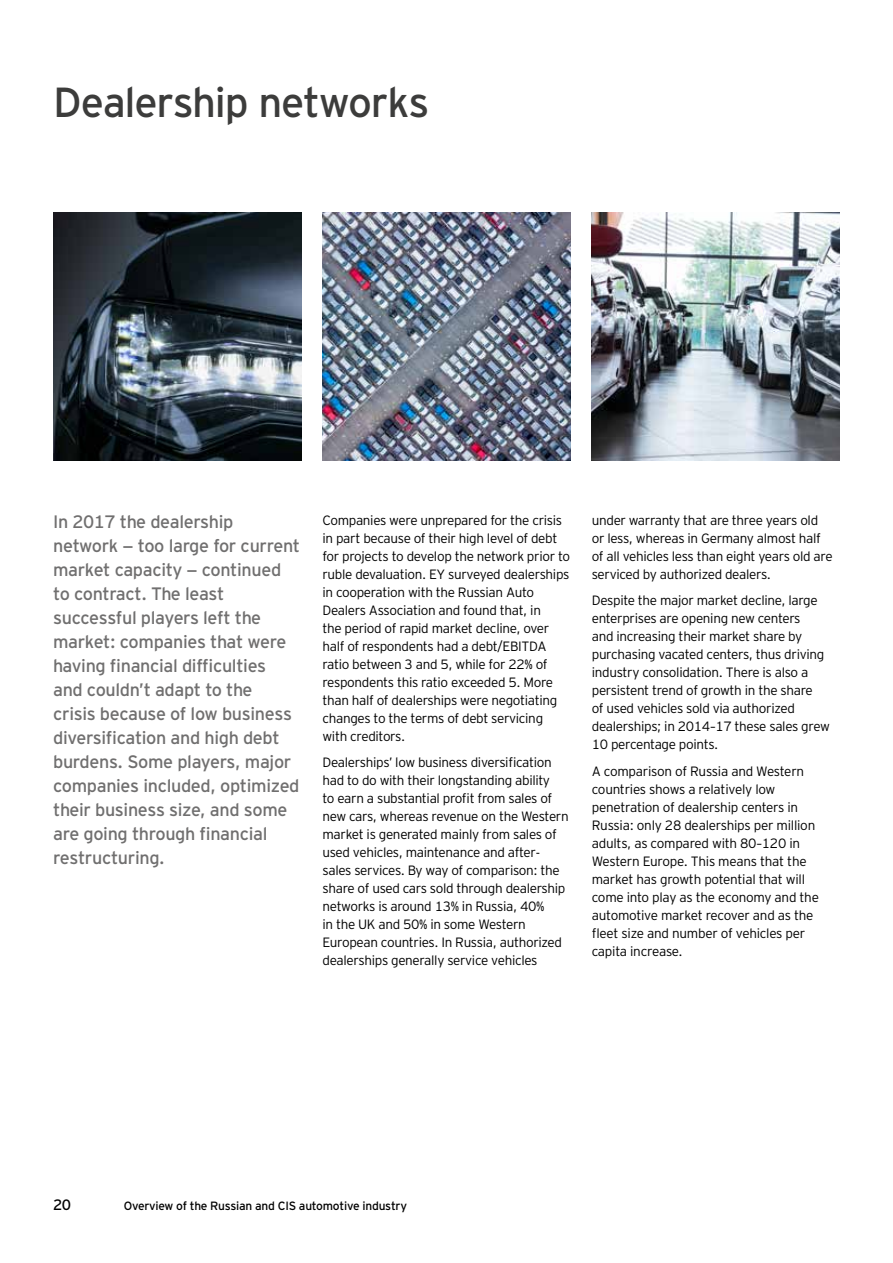
<style>
.page{position:relative;width:893px;height:1263px;background:#fff}
.page>*{position:absolute;margin:0;border:0;box-sizing:border-box;transform-origin:0 0}
.t1{font:42px "EY Interstate";letter-spacing:-.03em;color:#3c3c3b}
.t2{font:18px/24px "EY Interstate";letter-spacing:-.02em;color:#706f6f}
.t3{font:15px "EY Interstate";color:#000}
.t4{font:300 13.5px/18px "EY Interstate";letter-spacing:-.025em;color:#000}
.t5{font:12px "EY Interstate";letter-spacing:-.02em;color:#000}
</style>
<div class="page">
<img style="left:53px;top:213px;width:248px;height:248px">
<img style="left:322px;top:213px;width:248px;height:248px">
<img style="left:592px;top:213px;width:248px;height:248px">
<h1 class="t1" style="left:53px;top:73px;width:378px">Dealership networks</h1>
<p class="t2" style="left:53px;top:509px;width:249px">In 2017 the dealership network — too large for current market capacity — continued to contract. The least successful players left the market: companies that were having financial difficulties and couldn’t adapt to the<br>crisis because of low business diversification and high debt burdens. Some players, major companies included, optimized their business size, and some are going through financial restructuring.</p>
<p class="t4" style="left:322px;top:510px;width:249px">Companies were unprepared for the crisis in part because of their high level of debt for projects to develop the network prior to ruble devaluation. EY surveyed dealerships in cooperation with the Russian Auto Dealers Association and found that, in<br>the period of rapid market decline, over half of respondents had a debt/EBITDA ratio between 3 and 5, while for 22% of respondents this ratio exceeded 5. More than half of dealerships were negotiating changes to the terms of debt servicing with creditors.</p>
<p class="t4" style="left:322px;top:752px;width:248px">Dealerships’ low business diversification had to do with their longstanding ability<br>to earn a substantial profit from sales of new cars, whereas revenue on the Western market is generated mainly from sales of used vehicles, maintenance and after&shy;sales services. By way of comparison: the share of used cars sold through dealership networks is around 13% in Russia, 40%<br>in the UK and 50% in some Western European countries. In Russia, authorized dealerships generally service vehicles</p>
<p class="t4" style="left:592px;top:510px;width:242px">under warranty that are three years old or less, whereas in Germany almost half of all vehicles less than eight years old are serviced by authorized dealers.</p>
<p class="t4" style="left:592px;top:590px;width:240px">Despite the major market decline, large enterprises are opening new centers<br>and increasing their market share by purchasing vacated centers, thus driving industry consolidation. There is also a persistent trend of growth in the share<br>of used vehicles sold via authorized dealerships; in 2014–17 these sales grew 10 percentage points.</p>
<p class="t4" style="left:592px;top:761px;width:229px">A comparison of Russia and Western countries shows a relatively low penetration of dealership centers in Russia: only 28 dealerships per million adults, as compared with 80–120 in Western Europe. This means that the market has growth potential that will come into play as the economy and the automotive market recover and as the fleet size and number of vehicles per capita increase.</p>
<p class="t3" style="left:53px;top:1194px;width:20px">20</p>
<p class="t5" style="left:124px;top:1197px;width:285px">Overview of the Russian and CIS automotive industry</p>
</div>
